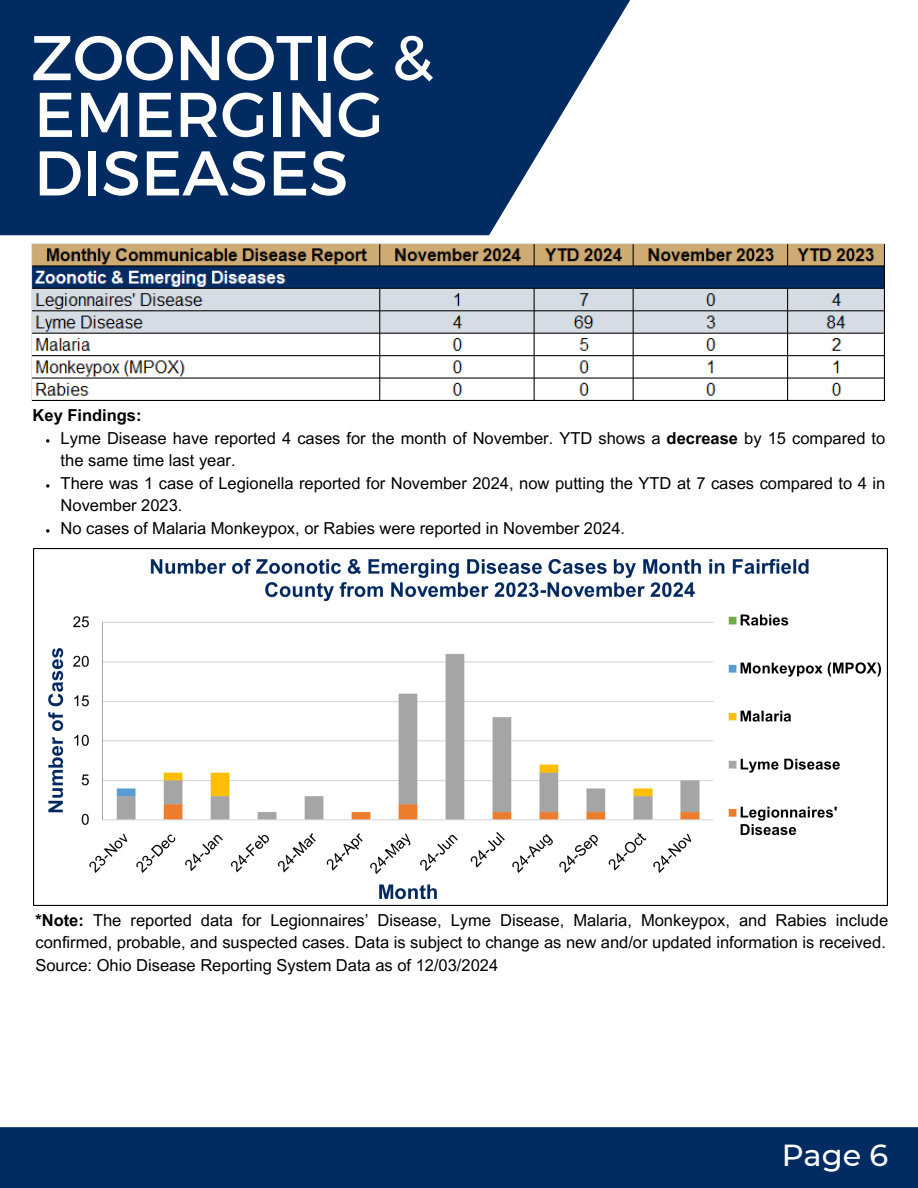
<style>
.page{position:relative;width:918px;height:1188px;background:#fff}
.page>*{position:absolute;margin:0;border:0;box-sizing:border-box;transform-origin:0 0}
.t1{font:63px "Montserrat";color:#fff}
.t2{font:500 30.3px "Montserrat";color:#fff}
.t3{font:16.5px/22.5px "Arial MT Pro";color:#000}
.t4{font:700 16.5px "Arial MT Pro";color:#000}
.s1{font-weight:700}
</style>
<div class="page">
<svg style="left:0;top:0;width:630px;height:235px;background:#1d4273"></svg>
<div style="left:0;top:1127px;width:918px;height:61px;background:#022b62"></div>
<img style="left:34px;top:549px;width:854px;height:357px">
<img style="left:31px;top:243px;width:854px;height:158px">
<svg style="left:46px;top:439px;width:3px;height:4px"></svg>
<svg style="left:46px;top:484px;width:3px;height:4px"></svg>
<svg style="left:46px;top:529px;width:3px;height:4px"></svg>
<h3 class="t1" style="left:31px;top:17px;width:404px">ZOONOTIC &amp;</h3>
<p class="t1" style="left:34px;top:74px;width:351px">EMERGING</p>
<p class="t1" style="left:34px;top:132px;width:316px">DISEASES</p>
<h1 class="t4" style="left:33px;top:409px;width:111px">Key Findings:</h1>
<h1 class="t3" style="left:61px;top:429px;width:826px">Lyme Disease have reported 4 cases for the month of November. YTD shows a <span class="s1">decrease</span> by 15 compared to the same time last year.</h1>
<h1 class="t3" style="left:61px;top:474px;width:826px">There was 1 case of Legionella reported for November 2024, now putting the YTD at 7 cases compared to 4 in<br>November 2023.</h1>
<p class="t3" style="left:61px;top:519px;width:566px">No cases of Malaria Monkeypox, or Rabies were reported in November 2024.</p>
<p class="t3" style="left:35px;top:911px;width:854px"><span class="s1">*Note:</span> The reported data for Legionnaires’ Disease, Lyme Disease, Malaria, Monkeypox, and Rabies include confirmed, probable, and suspected cases. Data is subject to change as new and/or updated information is received.</p>
<p class="t3" style="left:35px;top:956px;width:464px">Source: Ohio Disease Reporting System Data as of 12/03/2024</p>
<p class="t2" style="left:782px;top:1137px;width:108px">Page 6</p>
</div>
